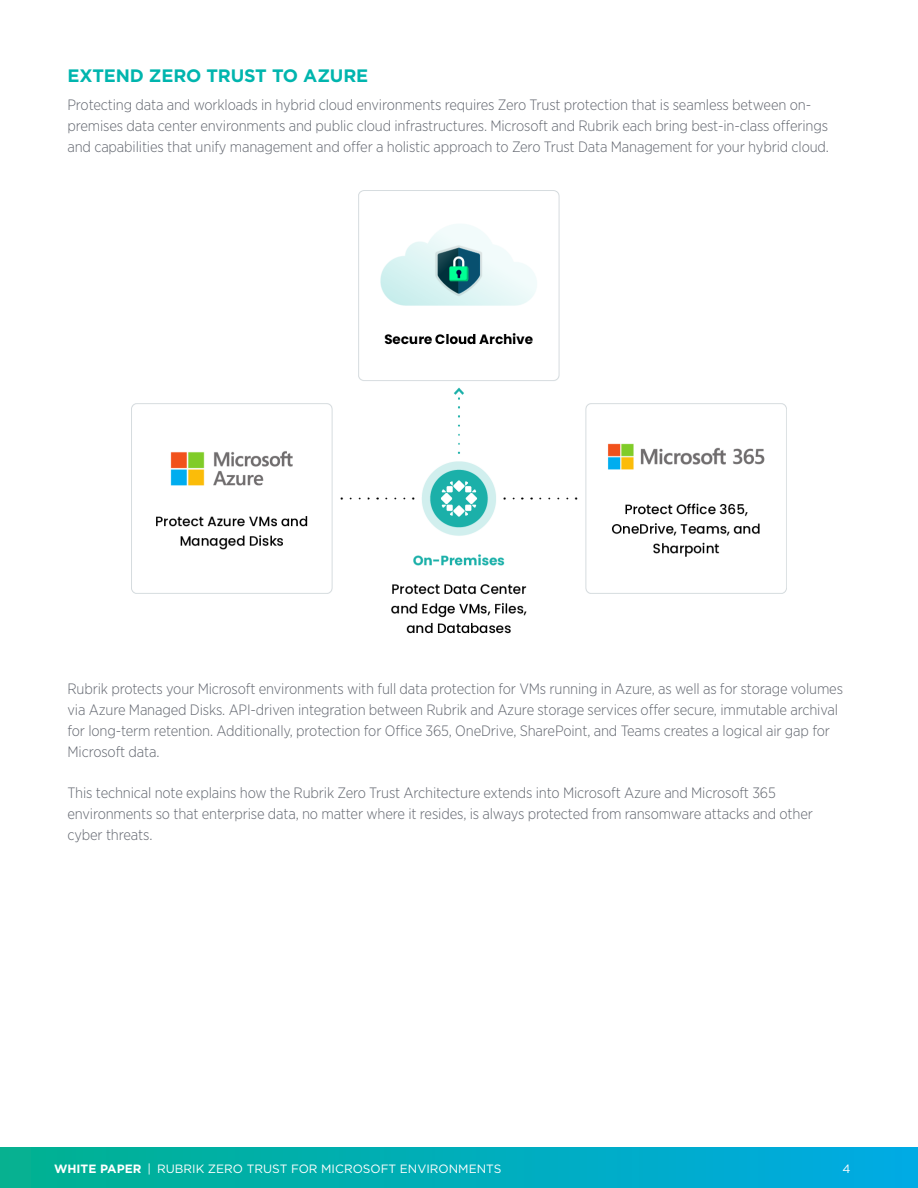
<style>
.page{position:relative;width:918px;height:1188px;background:#fff}
.page>*{position:absolute;margin:0;border:0;box-sizing:border-box;transform-origin:0 0}
.t1{font:700 18px "Gotham";letter-spacing:-.01em;color:#00b5ae}
.Body_copy{font:300 15px/21px "Gotham Narrow";letter-spacing:-.01em;color:#62666f}
.t2{font:12px "Gotham";color:#fff}
.s1{font-weight:700}
</style>
<div class="page">
<div style="left:0;top:1148px;width:918px;height:40px;background:linear-gradient(to right,#01b190,#00aae4)"></div>
<img style="left:132px;top:191px;width:654px;height:443px">
<h1 class="t1" style="left:68px;top:64px;width:302px">EXTEND ZERO TRUST TO AZURE</h1>
<p class="Body_copy" style="left:68px;top:94px;width:763px">Protecting data and workloads in hybrid cloud environments requires Zero Trust protection that is seamless between on&shy;premises data center environments and public cloud infrastructures. Microsoft and Rubrik each bring best-in-class offerings and capabilities that unify management and offer a holistic approach to Zero Trust Data Management for your hybrid cloud.</p>
<p class="Body_copy" style="left:68px;top:678px;width:777px">Rubrik protects your Microsoft environments with full data protection for VMs running in Azure, as well as for storage volumes via Azure Managed Disks. API-driven integration between Rubrik and Azure storage services offer secure, immutable archival for long-term retention. Additionally, protection for Office 365, OneDrive, SharePoint, and Teams creates a logical air gap for Microsoft data.</p>
<p class="Body_copy" style="left:68px;top:782px;width:747px">This technical note explains how the Rubrik Zero Trust Architecture extends into Microsoft Azure and Microsoft 365 environments so that enterprise data, no matter where it resides, is always protected from ransomware attacks and other cyber threats.</p>
<p class="t2" style="left:54px;top:1161px;width:449px"><span class="s1">WHITE PAPER</span> | RUBRIK ZERO TRUST FOR MICROSOFT ENVIRONMENTS</p>
<p class="t2" style="left:842px;top:1161px;width:10px">4</p>
</div>
